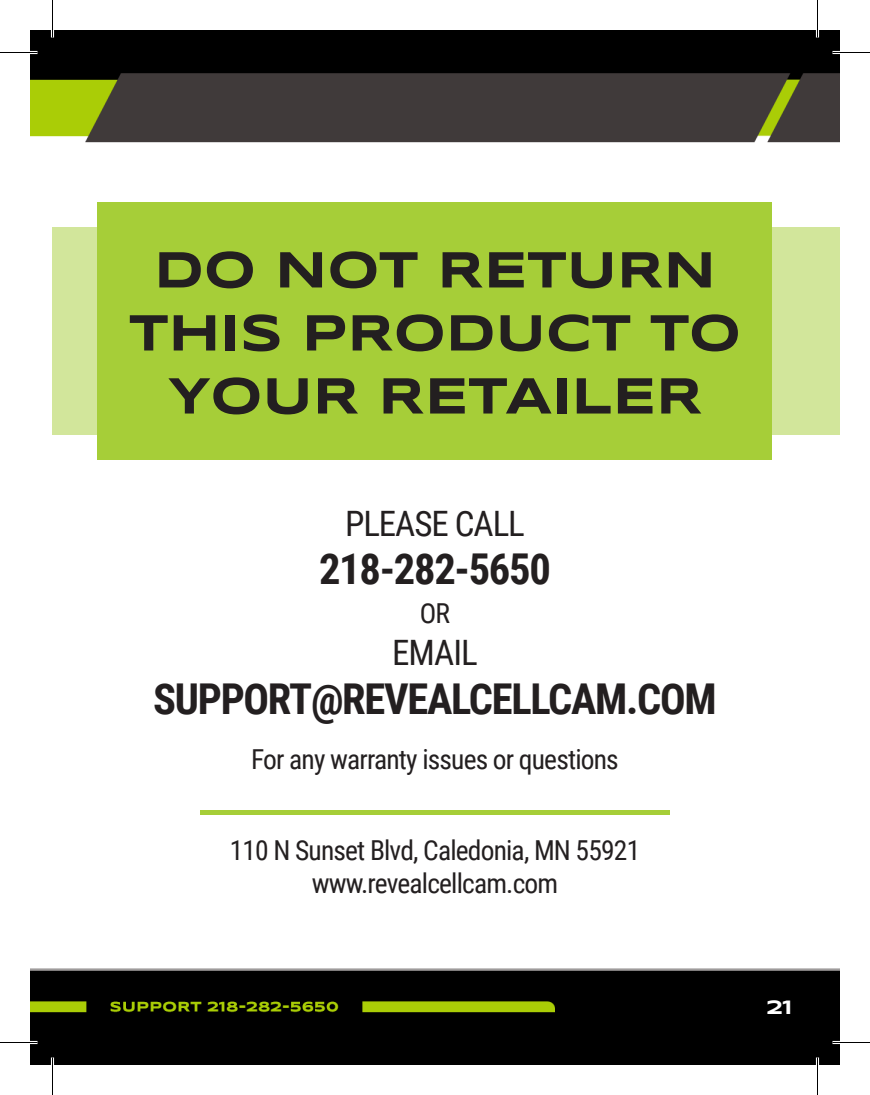
<style>
.page{position:relative;width:870px;height:1095px;background:#fff}
.page>*{position:absolute;margin:0;border:0;box-sizing:border-box;transform-origin:0 0}
.t1{font:700 52.5px/63px "Syncopate";color:#231f20;text-align:center;scale:.96 1}
.t2{font:700 42.5px "Roboto Condensed";letter-spacing:-.03em;color:#231f20}
.t3{font:35px "Roboto Condensed";letter-spacing:-.03em;color:#231f20}
.t4{font:27.5px "Roboto Condensed";letter-spacing:-.03em;color:#231f20}
.t5{font:700 20px "Syncopate";color:#fff}
</style>
<div class="page">
<img style="left:30px;top:30px;width:810px;height:1035px">
<div style="left:52px;top:227px;width:788px;height:207px;background:#d2e69b"></div>
<div style="left:98px;top:202px;width:674px;height:258px;background:#a6ce38"></div>
<div style="left:200px;top:810px;width:470px;height:5px;background:#a6ce38"></div>
<hr style="left:0;top:51px;width:38px;height:3px;background:#fff">
<hr style="left:832px;top:51px;width:38px;height:3px;background:#fff">
<hr style="left:0;top:1041px;width:38px;height:3px;background:#fff">
<hr style="left:832px;top:1041px;width:38px;height:3px;background:#fff">
<hr style="left:51px;top:0;width:3px;height:38px;background:#fff">
<hr style="left:51px;top:1058px;width:3px;height:37px;background:#fff">
<hr style="left:816px;top:0;width:3px;height:38px;background:#fff">
<hr style="left:816px;top:1058px;width:3px;height:37px;background:#fff">
<hr style="left:0;top:52px;width:38px;height:1px;background:#000">
<hr style="left:832px;top:52px;width:38px;height:1px;background:#000">
<hr style="left:0;top:1042px;width:38px;height:1px;background:#000">
<hr style="left:832px;top:1042px;width:38px;height:1px;background:#000">
<hr style="left:52px;top:0;width:1px;height:38px;background:#000">
<hr style="left:52px;top:1058px;width:1px;height:37px;background:#000">
<hr style="left:817px;top:0;width:1px;height:38px;background:#000">
<hr style="left:817px;top:1058px;width:1px;height:37px;background:#000">
<p class="t1" style="left:129px;top:237px;width:639px">DO NOT RETURN<br>THIS PRODUCT TO<br>YOUR RETAILER</p>
<p class="t3" style="left:345px;top:499px;width:181px">PLEASE CALL</p>
<p class="t2" style="left:319px;top:539px;width:233px">218-282-5650</p>
<p class="t4" style="left:420px;top:594px;width:32px">OR</p>
<p class="t3" style="left:392px;top:628px;width:87px">EMAIL</p>
<p class="t2" style="left:153px;top:669px;width:565px">SUPPORT@REVEALCELLCAM.COM</p>
<p class="t4" style="left:251px;top:740px;width:369px">For any warranty issues or questions</p>
<p class="t4" style="left:230px;top:831px;width:412px">110 N Sunset Blvd, Caledonia, MN 55921</p>
<p class="t4" style="left:312px;top:864px;width:248px">www.revealcellcam.com</p>
<p class="t5" style="left:767px;top:995px;width:27px">21</p>
</div>
